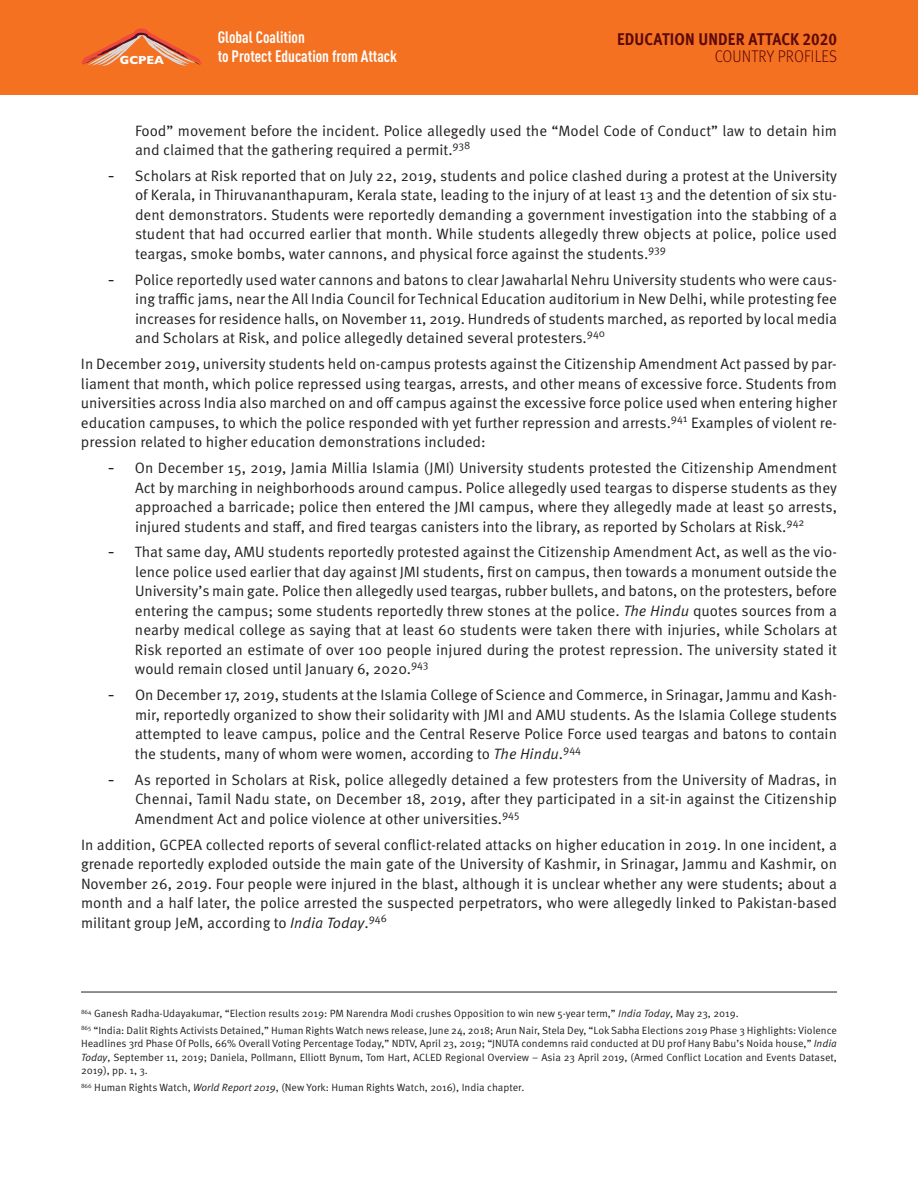
<style>
.page{position:relative;width:918px;height:1188px;background:#fff}
.page>*{position:absolute;margin:0;border:0;box-sizing:border-box;transform-origin:0 0}
.t1{font:700 16.95px "Meta Pro";letter-spacing:.01em;color:#5c090a;scale:.9 1}
.t2{font:300 16.95px "Meta Pro";letter-spacing:.01em;color:#5c090a;scale:.9 1}
.t3{font:700 16.35px/19.4px "DIN Cond";color:#fff}
.t4{font:15px/19.5px "Meta Pro Norm";color:#231f20;text-align:justify}
.t5{font:700 11.85px "Gill Sans";color:#fff}
.t6{font:10.5px/13.5px "Meta Pro Norm";color:#231f20}
.s1{font-family:"Georgia";font-size:16.5px}
.s2{font-family:"Meta Pro Norm Ita"}
</style>
<div class="page">
<hr style="left:81px;top:992px;width:756px;height:1px;background:#231f20">
<div style="left:0;top:0;width:918px;height:95px;background:#f37121"></div>
<svg style="left:81px;top:28px;width:121px;height:38px"></svg>
<p class="t3" style="left:218px;top:29px;width:181px">Global Coalition<br>to Protect Education from Attack</p>
<p class="t1" style="left:617px;top:29px;width:246px">EDUCATION UNDER ATTACK 2020</p>
<p class="t5" style="left:120px;top:56px;width:46px">GCPEA</p>
<p class="t2" style="left:715px;top:47px;width:137px">COUNTRY PROFILES</p>
<p class="t4" style="left:135px;top:122px;width:704px">Food” movement before the incident. Police allegedly used the “Model Code of Conduct” law to detain him and claimed that the gathering required a permit.<sup>938</sup></p>
<p class="t4" style="left:135px;top:167px;width:704px;text-indent:-27px"><span class="s1">-</span> Scholars at Risk reported that on July 22, 2019, students and police clashed during a protest at the University of Kerala, in Thiruvananthapuram, Kerala state, leading to the injury of at least 13 and the detention of six stu&shy;dent demonstrators. Students were reportedly demanding a government investigation into the stabbing of a student that had occurred earlier that month. While students allegedly threw objects at police, police used teargas, smoke bombs, water cannons, and physical force against the students.<sup>939</sup></p>
<p class="t4" style="left:135px;top:271px;width:704px;text-indent:-27px"><span class="s1">-</span> Police reportedly used water cannons and batons to clear Jawaharlal Nehru University students who were caus&shy;ing traffic jams, near the All India Council for Technical Education auditorium in New Delhi, while protesting fee increases for residence halls, on November 11, 2019. Hundreds of students marched, as reported by local media and Scholars at Risk, and police allegedly detained several protesters.<sup>940</sup></p>
<p class="t4" style="left:81px;top:355px;width:758px">In December 2019, university students held on-campus protests against the Citizenship Amendment Act passed by par&shy;liament that month, which police repressed using teargas, arrests, and other means of excessive force. Students from universities across India also marched on and off campus against the excessive force police used when entering higher education campuses, to which the police responded with yet further repression and arrests.<sup>941</sup> Examples of violent re&shy;pression related to higher education demonstrations included:</p>
<p class="t4" style="left:135px;top:459px;width:704px;text-indent:-27px"><span class="s1">-</span> On December 15, 2019, Jamia Millia Islamia (JMI) University students protested the Citizenship Amendment Act by marching in neighborhoods around campus. Police allegedly used teargas to disperse students as they approached a barricade; police then entered the JMI campus, where they allegedly made at least 50 arrests, injured students and staff, and fired teargas canisters into the library, as reported by Scholars at Risk.<sup>942</sup></p>
<p class="t4" style="left:135px;top:544px;width:704px;text-indent:-27px"><span class="s1">-</span> That same day, AMU students reportedly protested against the Citizenship Amendment Act, as well as the vio&shy;lence police used earlier that day against JMI students, first on campus, then towards a monument outside the University’s main gate. Police then allegedly used teargas, rubber bullets, and batons, on the protesters, before entering the campus; some students reportedly threw stones at the police. <span class="s2">The Hindu</span> quotes sources from a nearby medical college as saying that at least 60 students were taken there with injuries, while Scholars at Risk reported an estimate of over 100 people injured during the protest repression. The university stated it would remain closed until January 6, 2020.<sup>943</sup></p>
<p class="t4" style="left:135px;top:686px;width:704px;text-indent:-27px"><span class="s1">-</span> On December 17, 2019, students at the Islamia College of Science and Commerce, in Srinagar, Jammu and Kash&shy;mir, reportedly organized to show their solidarity with JMI and AMU students. As the Islamia College students attempted to leave campus, police and the Central Reserve Police Force used teargas and batons to contain the students, many of whom were women, according to <span class="s2">The Hindu</span>.<sup>944</sup></p>
<p class="t4" style="left:135px;top:771px;width:704px;text-indent:-27px"><span class="s1">-</span> As reported in Scholars at Risk, police allegedly detained a few protesters from the University of Madras, in Chennai, Tamil Nadu state, on December 18, 2019, after they participated in a sit-in against the Citizenship Amendment Act and police violence at other universities.<sup>945</sup></p>
<p class="t4" style="left:81px;top:836px;width:758px">In addition, GCPEA collected reports of several conflict-related attacks on higher education in 2019. In one incident, a grenade reportedly exploded outside the main gate of the University of Kashmir, in Srinagar, Jammu and Kashmir, on November 26, 2019. Four people were injured in the blast, although it is unclear whether any were students; about a month and a half later, the police arrested the suspected perpetrators, who were allegedly linked to Pakistan-based militant group JeM, according to <span class="s2">India Today</span>.<sup>946</sup></p>
<p class="t6" style="left:81px;top:1006px;width:758px;line-height:16.6px"><sup>864</sup> Ganesh Radha-Udayakumar, “Election results 2019: PM Narendra Modi crushes Opposition to win new 5-year term,” <span class="s2">India Today</span>, May 23, 2019.<br><sup>865</sup> “India: Dalit Rights Activists Detained,” Human Rights Watch news release, June 24, 2018; Arun Nair, Stela Dey, “Lok Sabha Elections 2019 Phase 3 Highlights: Violence</p>
<p class="t6" style="left:81px;top:1038px;width:758px;text-align:justify">Headlines 3rd Phase Of Polls, 66% Overall Voting Percentage Today,” NDTV, April 23, 2019; “JNUTA condemns raid conducted at DU prof Hany Babu’s Noida house,” <span class="s2">India Today</span>, September 11, 2019; Daniela, Pollmann, Elliott Bynum, Tom Hart, ACLED Regional Overview – Asia 23 April 2019, (Armed Conflict Location and Events Dataset, 2019), pp. 1, 3.</p>
<p class="t6" style="left:81px;top:1081px;width:445px"><sup>866</sup> Human Rights Watch, <span class="s2">World Report 2019</span>, (New York: Human Rights Watch, 2016), India chapter.</p>
</div>
